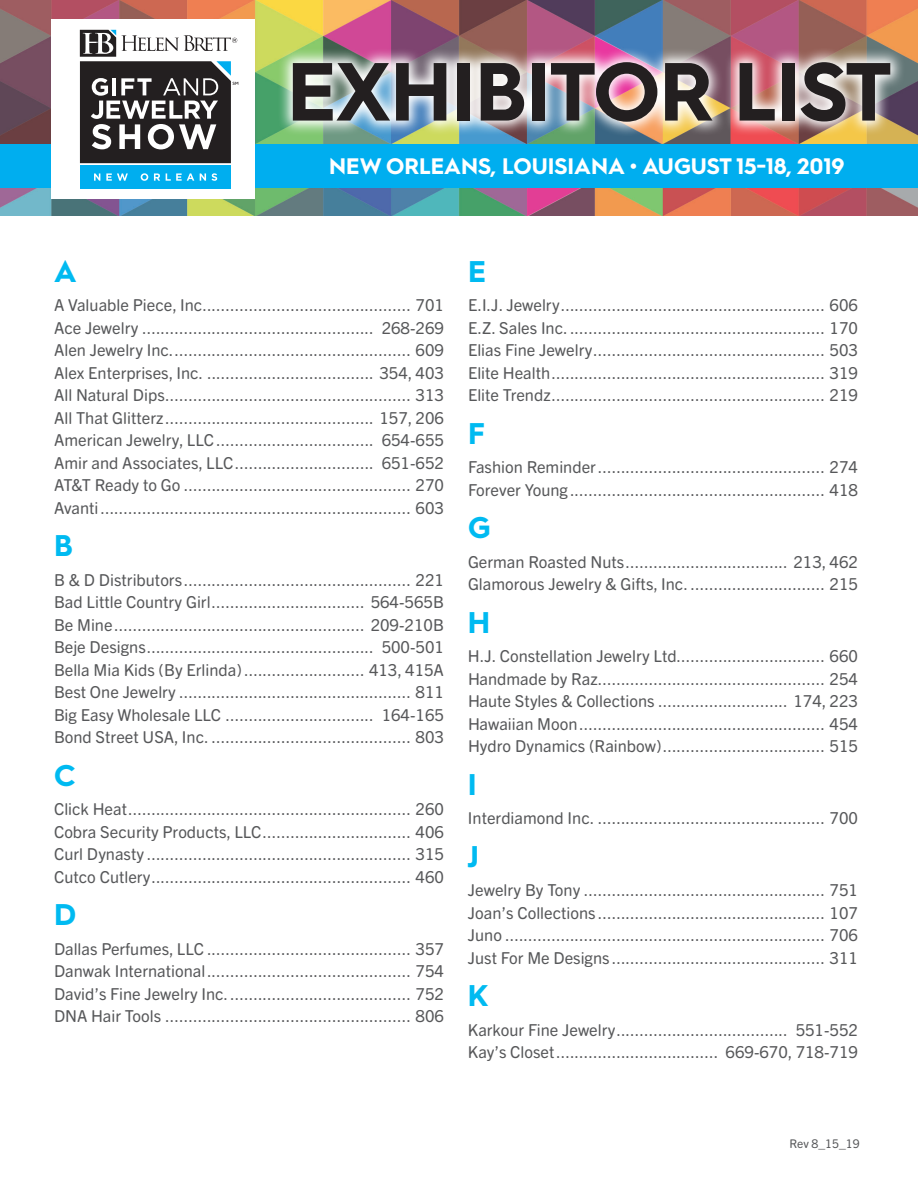
<style>
.page{position:relative;width:918px;height:1188px;background:#fff}
.page>*{position:absolute;margin:0;border:0;box-sizing:border-box;transform-origin:0 0}
.t1{font:700 82.5px "Hurme Geometric Sans 2";letter-spacing:-.01em;color:#231f20}
.t2{font:700 30px "Hurme Geometric Sans 2";color:#00baf1}
.t3{font:700 22.5px "Hurme Geometric Sans 2";color:#fff}
.t4{font:16.5px/22.5px "Trade Gothic Next SR Pro";color:#57585a;text-align:justify}
.t5{font:12px "Trade Gothic Next SR Pro";color:#57585a}
</style>
<div class="page">
<img style="left:0;top:0;width:918px;height:216px">
<img style="left:277px;top:47px;width:628px;height:90px">
<div style="left:0;top:145px;width:918px;height:43px;background:#00aeef"></div>
<div style="left:51px;top:19px;width:204px;height:180px;background:#fff"></div>
<div style="left:80px;top:165px;width:151px;height:24px;background:#00aeef"></div>
<svg style="left:94px;top:173px;width:6px;height:8px"></svg>
<svg style="left:106px;top:173px;width:22px;height:8px"></svg>
<svg style="left:141px;top:173px;width:7px;height:8px"></svg>
<svg style="left:154px;top:173px;width:6px;height:8px"></svg>
<svg style="left:166px;top:173px;width:28px;height:8px"></svg>
<svg style="left:200px;top:173px;width:6px;height:8px"></svg>
<svg style="left:212px;top:173px;width:5px;height:8px"></svg>
<svg style="left:80px;top:30px;width:158px;height:133px"></svg>
<h1 class="t1" style="left:287px;top:34px;width:606px">EXHIBITOR LIST</h1>
<h3 class="t3" style="left:329px;top:150px;width:517px">NEW ORLEANS, LOUISIANA • AUGUST 15-18, 2019</h3>
<h2 class="t2" style="left:54px;top:250px;width:24px">A</h2>
<p class="t4" style="left:54px;top:293px;width:392px">A Valuable Piece, Inc............................................. 701<br>Ace Jewelry .................................................. 268-269<br>Alen Jewelry Inc.................................................... 609<br>Alex Enterprises, Inc. .................................... 354, 403<br>All Natural Dips..................................................... 313<br>All That Glitterz............................................. 157, 206<br>American Jewelry, LLC.................................. 654-655<br>Amir and Associates, LLC.............................. 651-652<br>AT&amp;T Ready to Go ................................................. 270<br>Avanti................................................................... 603</p>
<h2 class="t2" style="left:54px;top:525px;width:20px">B</h2>
<p class="t4" style="left:54px;top:567px;width:392px">B &amp; D Distributors................................................. 221<br>Bad Little Country Girl................................. 564-565B Be Mine...................................................... 209-210B Beje Designs................................................. 500-501<br>Bella Mia Kids (By Erlinda).......................... 413, 415A Best One Jewelry .................................................. 811<br>Big Easy Wholesale LLC ................................ 164-165<br>Bond Street USA, Inc. ........................................... 803</p>
<h2 class="t2" style="left:54px;top:754px;width:23px">C</h2>
<p class="t4" style="left:54px;top:797px;width:391px">Click Heat............................................................. 260<br>Cobra Security Products, LLC................................ 406<br>Curl Dynasty ......................................................... 315<br>Cutco Cutlery........................................................ 460</p>
<h2 class="t2" style="left:54px;top:894px;width:24px">D</h2>
<p class="t4" style="left:54px;top:936px;width:392px">Dallas Perfumes, LLC ............................................ 357<br>Danwak International............................................ 754<br>David’s Fine Jewelry Inc........................................ 752<br>DNA Hair Tools ..................................................... 806</p>
<h2 class="t2" style="left:468px;top:250px;width:19px">E</h2>
<p class="t4" style="left:468px;top:293px;width:392px">E.I.J. Jewelry......................................................... 606<br>E.Z. Sales Inc........................................................ 170<br>Elias Fine Jewelry.................................................. 503<br>Elite Health........................................................... 319<br>Elite Trendz........................................................... 219</p>
<h2 class="t2" style="left:468px;top:412px;width:18px">F</h2>
<p class="t4" style="left:468px;top:455px;width:391px">Fashion Reminder................................................. 274<br>Forever Young....................................................... 418</p>
<h2 class="t2" style="left:468px;top:507px;width:24px">G</h2>
<p class="t4" style="left:468px;top:549px;width:392px">German Roasted Nuts................................... 213, 462<br>Glamorous Jewelry &amp; Gifts, Inc. ............................. 215</p>
<h2 class="t2" style="left:468px;top:601px;width:24px">H</h2>
<p class="t4" style="left:468px;top:644px;width:392px">H.J. Constellation Jewelry Ltd................................ 660<br>Handmade by Raz................................................. 254<br>Haute Styles &amp; Collections ............................ 174, 223<br>Hawaiian Moon..................................................... 454<br>Hydro Dynamics (Rainbow)................................... 515</p>
<h2 class="t2" style="left:468px;top:763px;width:10px">I</h2>
<p class="t4" style="left:468px;top:806px;width:392px">Interdiamond Inc. ................................................. 700</p>
<h2 class="t2" style="left:468px;top:835px;width:12px">J</h2>
<p class="t4" style="left:468px;top:878px;width:391px">Jewelry By Tony .................................................... 751<br>Joan’s Collections ................................................. 107<br>Juno ..................................................................... 706<br>Just For Me Designs .............................................. 311</p>
<h2 class="t2" style="left:468px;top:975px;width:22px">K</h2>
<p class="t4" style="left:468px;top:1017px;width:392px">Karkour Fine Jewelry..................................... 551-552<br>Kay’s Closet................................... 669-670, 718-719</p>
<p class="t5" style="left:790px;top:1135px;width:72px">Rev 8_15_19</p>
</div>
